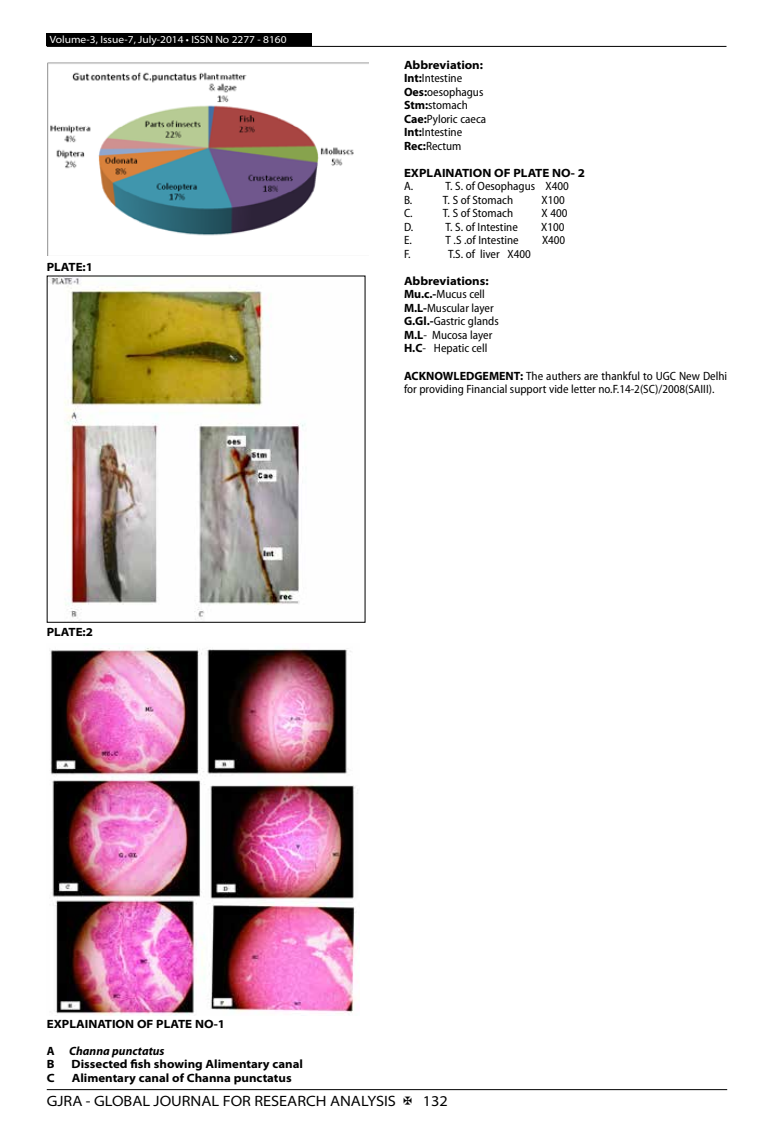
<style>
.page{position:relative;width:774px;height:1136px;background:#fff}
.page>*{position:absolute;margin:0;border:0;box-sizing:border-box;transform-origin:0 0}
.t1{font:semi-expanded 15px "Myriad Pro";color:#000}
.t2{font:semi-condensed 12px/13.5px "Myriad Pro";color:#000}
.t3{font:700 semi-expanded 12px "Myriad Pro";color:#000}
.t4{font:italic 700 12px/13.5px "Myriad Pro";color:#000}
.t5{font:semi-expanded 10.5px "Myriad Pro";color:#fff}
.s1{font-weight:700;font-stretch:semi-expanded}
.s2{font-weight:700;font-stretch:normal}
.s3{font-style:normal}
.s4{font-style:normal;font-stretch:semi-expanded}
</style>
<div class="page">
<hr style="left:47px;top:1089px;width:680px;height:1px;background:#000">
<div style="left:47px;top:33px;width:265px;height:13px;background:#000"></div>
<hr style="left:47px;top:46px;width:679px;height:1px;background:#000">
<img style="left:48px;top:62px;width:321px;height:194px">
<img style="left:49px;top:277px;width:257px;height:343px">
<img style="left:49px;top:647px;width:309px;height:368px">
<p class="t5" style="left:50px;top:34px;width:238px">Volume-3, Issue-7, July-2014 • ISSN No 2277 - 8160</p>
<p class="t3" style="left:47px;top:260px;width:48px">PLATE:1</p>
<p class="t3" style="left:47px;top:625px;width:48px">PLATE:2</p>
<p class="t2" style="left:404px;top:58px;width:84px"><span class="s1">Abbreviation:<br></span><span class="s2">Int:</span>Intestine<br><span class="s2">Oes:</span>oesophagus<br><span class="s2">Stm:</span>stomach<br><span class="s2">Cae:</span>Pyloric caeca<br><span class="s2">Int:</span>Intestine<br><span class="s2">Rec:</span>Rectum</p>
<p class="t3" style="left:404px;top:166px;width:183px">EXPLAINATION OF PLATE NO- 2</p>
<p class="t2" style="left:404px;top:180px;width:11px">A.</p>
<p class="t2" style="left:445px;top:180px;width:125px">T. S. of Oesophagus X400</p>
<p class="t2" style="left:404px;top:193px;width:10px">B.</p>
<p class="t2" style="left:443px;top:193px;width:72px">T. S of Stomach</p>
<p class="t2" style="left:542px;top:193px;width:25px">X100</p>
<p class="t2" style="left:404px;top:207px;width:10px">C.</p>
<p class="t2" style="left:443px;top:207px;width:72px">T. S of Stomach</p>
<p class="t2" style="left:542px;top:207px;width:27px">X 400</p>
<p class="t2" style="left:404px;top:220px;width:11px">D.</p>
<p class="t2" style="left:445px;top:220px;width:74px">T. S. of Intestine</p>
<p class="t2" style="left:541px;top:220px;width:25px">X100</p>
<p class="t2" style="left:404px;top:234px;width:9px">E.</p>
<p class="t2" style="left:445px;top:234px;width:75px">T .S .of Intestine</p>
<p class="t2" style="left:542px;top:234px;width:25px">X400</p>
<p class="t2" style="left:404px;top:247px;width:8px">F.</p>
<p class="t2" style="left:448px;top:247px;width:84px">T.S. of liver X400</p>
<p class="t2" style="left:404px;top:274px;width:96px"><span class="s1">Abbreviations:<br></span><span class="s2">Mu.c.-</span>Mucus cell<br><span class="s2">M.L-</span>Muscular layer<br><span class="s2">G.Gl.-</span>Gastric glands<br><span class="s2">M.L</span>- Mucosa layer<br><span class="s2">H.C</span>- Hepatic cell</p>
<p class="t2" style="left:404px;top:369px;width:325px"><span class="s2">ACKNOWLEDGEMENT:</span> The authers are thankful to UGC New Delhi for providing Financial support vide letter no.F.14-2(SC)/2008(SAIII).</p>
<p class="t3" style="left:47px;top:1016px;width:180px">EXPLAINATION OF PLATE NO-1</p>
<p class="t4" style="left:47px;top:1044px;width:119px"><span class="s3">A</span> Channa punctatus<br><span class="s4">B</span></p>
<p class="t3" style="left:72px;top:1057px;width:233px">Dissected fish showing Alimentary canal</p>
<p class="t3" style="left:47px;top:1070px;width:9px">C</p>
<p class="t3" style="left:72px;top:1070px;width:221px">Alimentary canal of Channa punctatus</p>
<p class="t1" style="left:47px;top:1092px;width:351px">GJRA - GLOBAL JOURNAL FOR RESEARCH ANALYSIS</p>
<p class="t1" style="left:423px;top:1092px;width:27px">132</p>
</div>
